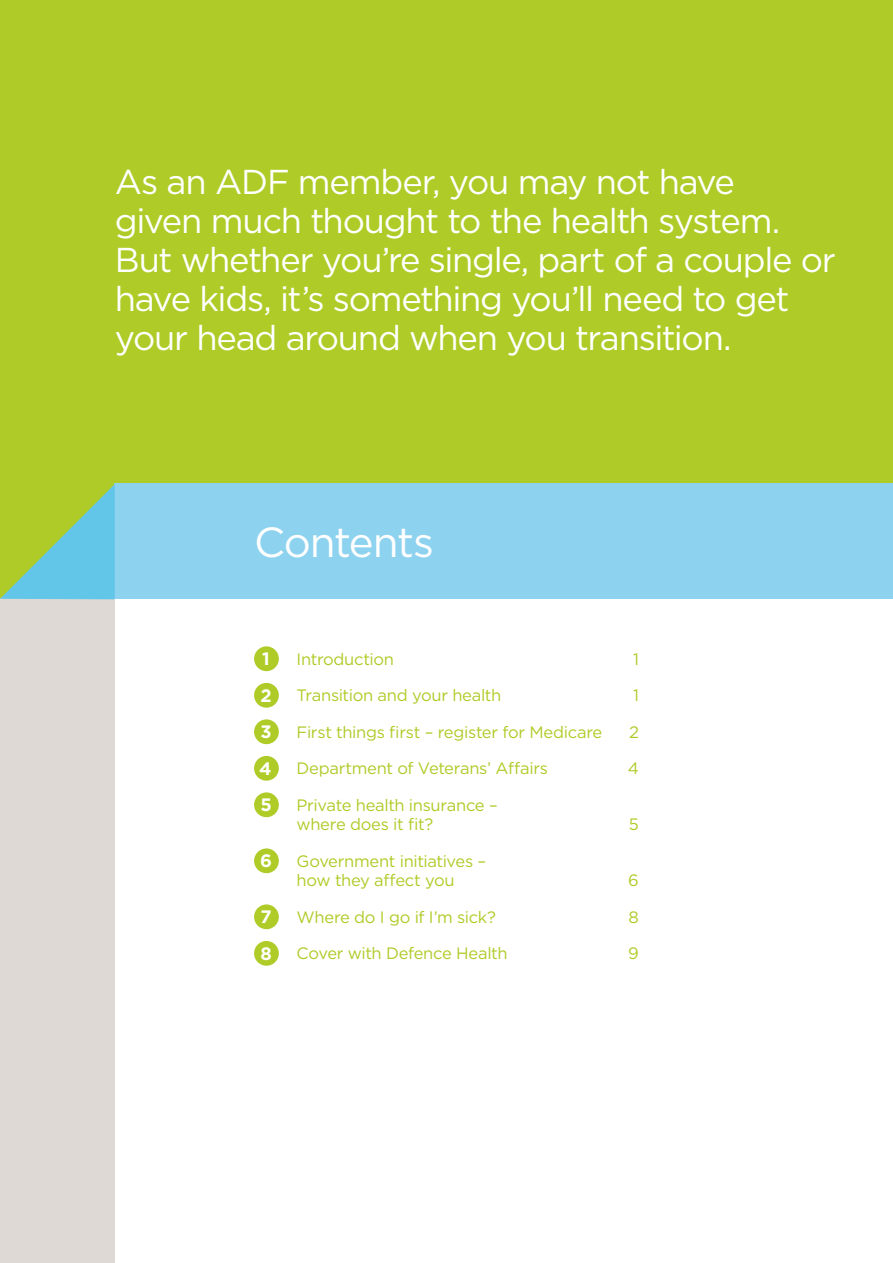
<style>
.page{position:relative;width:893px;height:1263px;background:#fff}
.page>*{position:absolute;margin:0;border:0;box-sizing:border-box;transform-origin:0 0}
.t1{font:42px "Gotham";letter-spacing:-.03em;color:#fff}
.t2{font:34.5px/39px "Gotham";letter-spacing:-.035em;color:#fff}
.t3{font:700 18px "Gotham";color:#fff}
.t4{font:16.5px/19.5px "Gotham";letter-spacing:-.02em;color:#afcb27}
</style>
<div class="page">
<div style="left:0;top:0;width:893px;height:599px;background:#afcb27"></div>
<div style="left:115px;top:484px;width:778px;height:115px;background:#8dd2ee"></div>
<div style="left:0;top:599px;width:115px;height:664px;background:#ded9d5"></div>
<svg style="left:0;top:484px;width:115px;height:115px"></svg>
<div style="left:254px;top:646px;width:25px;height:25px;background:#afcb27;border-radius:50%"></div>
<div style="left:254px;top:683px;width:25px;height:25px;background:#afcb27;border-radius:50%"></div>
<div style="left:254px;top:719px;width:25px;height:25px;background:#afcb27;border-radius:50%"></div>
<div style="left:254px;top:756px;width:25px;height:25px;background:#afcb27;border-radius:50%"></div>
<div style="left:254px;top:792px;width:25px;height:25px;background:#afcb27;border-radius:50%"></div>
<div style="left:254px;top:848px;width:25px;height:25px;background:#afcb27;border-radius:50%"></div>
<div style="left:254px;top:904px;width:25px;height:25px;background:#afcb27;border-radius:50%"></div>
<div style="left:254px;top:941px;width:25px;height:25px;background:#afcb27;border-radius:50%"></div>
<h2 class="t2" style="left:115px;top:162px;width:723px">As an ADF member, you may not have<br>given much thought to the health system.<br>But whether you’re single, part of a couple or have kids, it’s something you’ll need to get your head around when you transition.</h2>
<h1 class="t1" style="left:254px;top:515px;width:182px">Contents</h1>
<p class="t3" style="left:262px;top:647px;width:9px">1</p>
<p class="t4" style="left:297px;top:649px;width:99px">Introduction</p>
<p class="t4" style="left:633px;top:649px;width:7px">1</p>
<p class="t3" style="left:260px;top:683px;width:13px">2</p>
<p class="t4" style="left:297px;top:685px;width:206px">Transition and your health</p>
<p class="t4" style="left:633px;top:685px;width:7px">1</p>
<p class="t3" style="left:260px;top:720px;width:13px">3</p>
<p class="t4" style="left:297px;top:722px;width:307px">First things first – register for Medicare</p>
<p class="t4" style="left:629px;top:722px;width:11px">2</p>
<p class="t3" style="left:259px;top:756px;width:14px">4</p>
<p class="t4" style="left:297px;top:758px;width:253px">Department of Veterans’ Affairs</p>
<p class="t4" style="left:628px;top:758px;width:13px">4</p>
<p class="t3" style="left:260px;top:793px;width:13px">5</p>
<p class="t4" style="left:297px;top:795px;width:203px">Private health insurance – where does it fit?</p>
<p class="t4" style="left:629px;top:814px;width:12px">5</p>
<p class="t3" style="left:260px;top:849px;width:13px">6</p>
<p class="t4" style="left:297px;top:851px;width:191px">Government initiatives – how they affect you</p>
<p class="t4" style="left:628px;top:870px;width:12px">6</p>
<p class="t3" style="left:260px;top:905px;width:13px">7</p>
<p class="t4" style="left:297px;top:907px;width:201px">Where do I go if I’m sick?</p>
<p class="t4" style="left:628px;top:907px;width:12px">8</p>
<p class="t3" style="left:260px;top:941px;width:13px">8</p>
<p class="t4" style="left:297px;top:943px;width:212px">Cover with Defence Health</p>
<p class="t4" style="left:628px;top:943px;width:12px">9</p>
</div>
